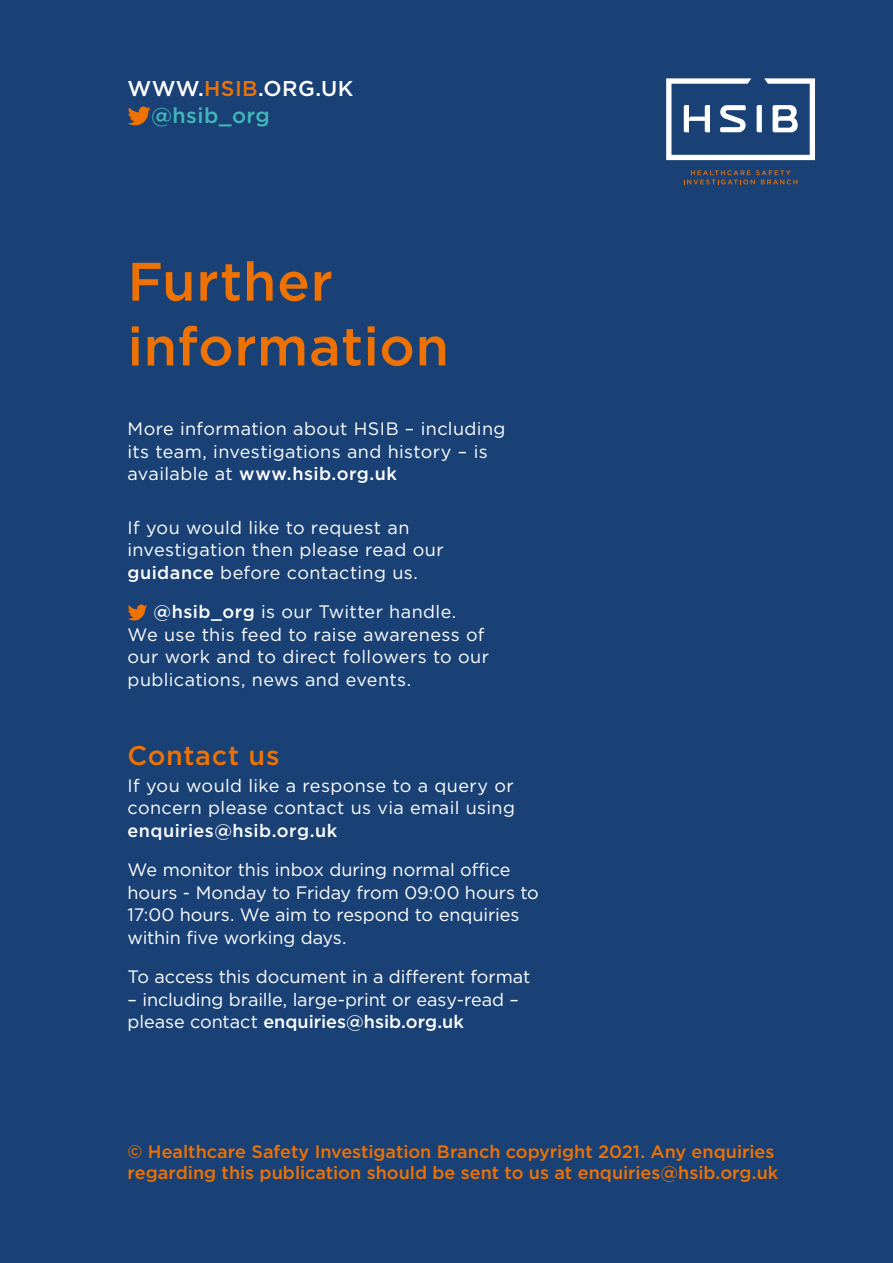
<style>
.page{position:relative;width:893px;height:1263px;background:#1a4176}
.page>*{position:absolute;margin:0;border:0;box-sizing:border-box;transform-origin:0 0}
.t1{font:500 54px/64.8px "Gotham";letter-spacing:.01em;color:#ee7203}
.t2{font:500 27px "Gotham";letter-spacing:.025em;color:#ee7203}
.t3{font:500 21.45px/27.6px "Gotham";letter-spacing:.02em;color:#fff}
.t4{font:18px/22.5px "Gotham";letter-spacing:.01em;color:#fff}
.t5{font:500 18px/21px "Gotham";color:#ee7203}
.t6{font:500 18px "Gotham";letter-spacing:.025em;color:#fff}
.s1{color:#ee7203}
.s2{color:#41b8b9}
.s3{font-weight:500}
</style>
<div class="page">
<svg style="left:666px;top:78px;width:149px;height:82px"></svg>
<svg style="left:684px;top:170px;width:113px;height:14px"></svg>
<svg style="left:128px;top:107px;width:23px;height:18px"></svg>
<svg style="left:128px;top:604px;width:19px;height:16px"></svg>
<p class="t3" style="left:151px;top:74px;width:204px;text-indent:-24px">WWW.<span class="s1">HSIB</span>.ORG.UK <span class="s2">@hsib_org</span></p>
<h1 class="t1" style="left:128px;top:248px;width:323px">Further information</h1>
<p class="t4" style="left:128px;top:417px;width:379px">More information about HSIB – including its team, investigations and history – is available at <span class="s3">www.hsib.org.uk</span></p>
<p class="t4" style="left:128px;top:516px;width:318px">If you would like to request an investigation then please read our <span class="s3">guidance</span> before contacting us.</p>
<p class="t4" style="left:128px;top:600px;width:363px;text-indent:26px"><span class="s3">@hsib_org</span> is our Twitter handle.<br>We use this feed to raise awareness of our work and to direct followers to our publications, news and events.</p>
<h2 class="t2" style="left:128px;top:738px;width:153px">Contact us</h2>
<p class="t4" style="left:128px;top:774px;width:389px">If you would like a response to a query or concern please contact us via email using</p>
<p class="t6" style="left:128px;top:818px;width:211px">enquiries@hsib.org.uk</p>
<p class="t4" style="left:128px;top:858px;width:413px">We monitor this inbox during normal office hours - Monday to Friday from 09:00 hours to 17:00 hours. We aim to respond to enquiries within five working days.</p>
<p class="t4" style="left:128px;top:965px;width:404px">To access this document in a different format</p>
<p class="t4" style="left:128px;top:988px;width:393px">– including braille, large-print or easy-read – please contact <span class="s3">enquiries@hsib.org.uk</span></p>
<p class="t5" style="left:128px;top:1140px;width:652px">© Healthcare Safety Investigation Branch copyright 2021. Any enquiries regarding this publication should be sent to us at enquiries@hsib.org.uk</p>
</div>
